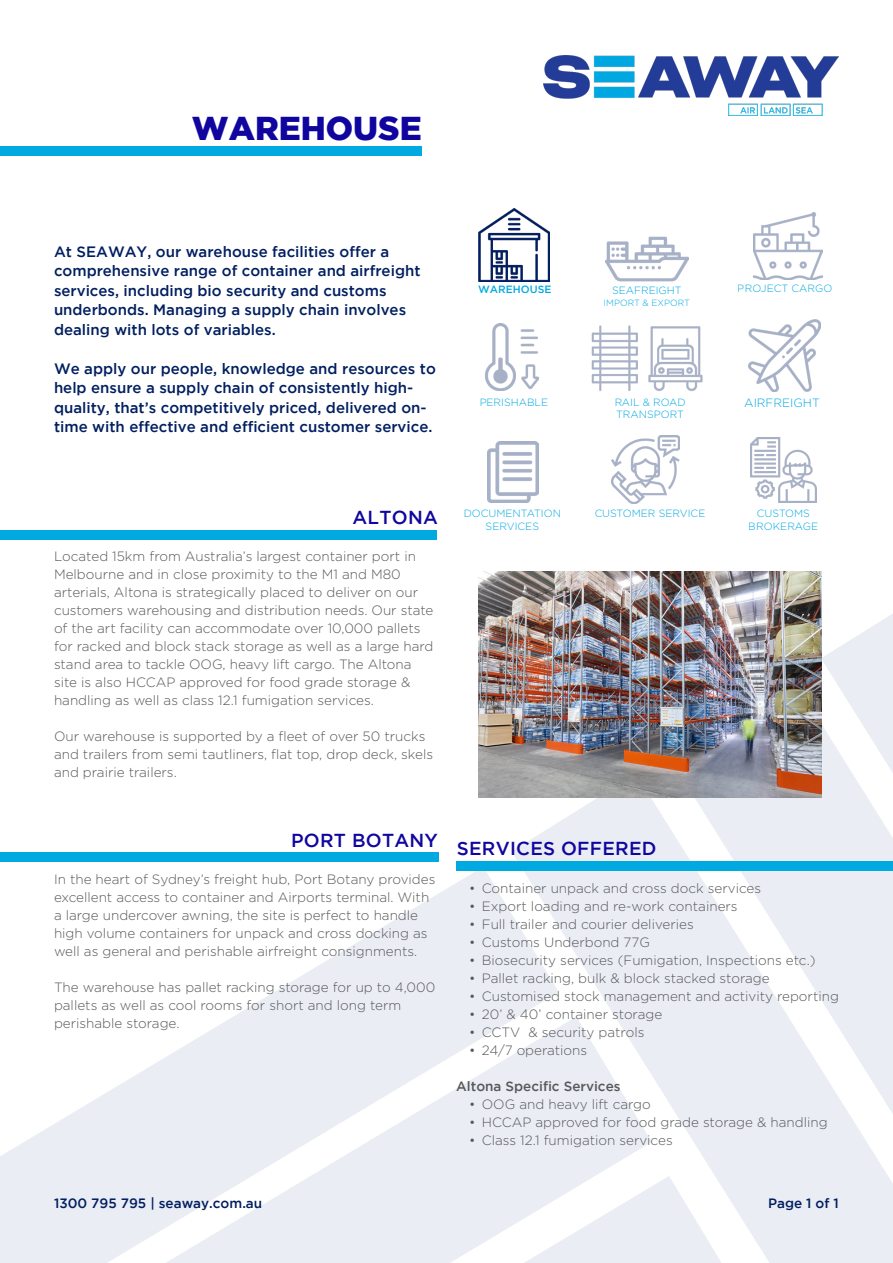
<style>
.page{position:relative;width:893px;height:1263px;background:#fff}
.page>*{position:absolute;margin:0;border:0;box-sizing:border-box;transform-origin:0 0}
.t1{font:900 33px "Gotham";color:#10069f}
.t2{font:500 18.75px "Gotham";letter-spacing:.015em;color:#10069f}
.Paragraph_Style_1{font:500 15px/19.5px "Gotham";color:#001e60}
.Para_Style_80__Black{font:300 13.5px/18px "Gotham";color:#57585a}
.t3{font:500 13.5px "Gotham";color:#001e60}
.Para_Style_80__Black-2{font:500 13.5px "Gotham";color:#57585a}
.t4{font:300 12px "Gotham";color:#00a9e0}
.t5{font:300 10.5px/13.5px "Gotham";color:#00a9e0;text-align:center}
.t6{font:500 10.5px "Gotham";color:#00a9e0}
.t7{font:300 9px "Gotham";color:#00a9e0}
</style>
<div class="page">
<svg style="left:0;top:867px;width:511px;height:396px"></svg>
<svg style="left:110px;top:1016px;width:401px;height:247px;fill:#eaedf4"></svg>
<svg style="left:468px;top:1176px;width:43px;height:87px"></svg>
<svg style="left:821px;top:581px;width:72px;height:95px"></svg>
<svg style="left:821px;top:676px;width:72px;height:98px;fill:#eaedf4"></svg>
<svg style="left:511px;top:774px;width:382px;height:489px;fill:#eaedf4"></svg>
<img style="left:543px;top:55px;width:296px;height:60px">
<div style="left:0;top:146px;width:422px;height:10px;background:#00a9e0"></div>
<img style="left:478px;top:208px;width:71px;height:74px">
<img style="left:606px;top:236px;width:83px;height:46px">
<img style="left:754px;top:212px;width:69px;height:67px">
<img style="left:485px;top:324px;width:55px;height:67px">
<img style="left:748px;top:319px;width:72px;height:72px">
<img style="left:591px;top:325px;width:112px;height:66px">
<img style="left:751px;top:437px;width:65px;height:66px">
<img style="left:488px;top:441px;width:50px;height:61px">
<img style="left:612px;top:435px;width:68px;height:68px">
<div style="left:0;top:530px;width:437px;height:10px;background:#00a9e0"></div>
<div style="left:0;top:852px;width:438px;height:10px;background:#00a9e0"></div>
<div style="left:457px;top:861px;width:436px;height:10px;background:#00a9e0"></div>
<img style="left:478px;top:571px;width:343px;height:227px">
<p class="t1" style="left:192px;top:109px;width:231px">WAREHOUSE</p>
<p class="Paragraph_Style_1" style="left:54px;top:241px;width:368px">At SEAWAY, our warehouse facilities offer a comprehensive range of container and airfreight services, including bio security and customs underbonds. Managing a supply chain involves dealing with lots of variables.</p>
<p class="Paragraph_Style_1" style="left:54px;top:358px;width:383px">We apply our people, knowledge and resources to help ensure a supply chain of consistently high&shy;quality, that’s competitively priced, delivered on&shy;time with effective and efficient customer service.</p>
<p class="t6" style="left:478px;top:283px;width:75px">WAREHOUSE</p>
<p class="t5" style="left:738px;top:281px;width:96px">PROJECT CARGO</p>
<p class="t5" style="left:612px;top:283px;width:71px">SEAFREIGHT</p>
<p class="t7" style="left:604px;top:297px;width:88px">IMPORT &amp; EXPORT</p>
<p class="t5" style="left:479px;top:395px;width:70px">PERISHABLE</p>
<p class="t5" style="left:614px;top:395px;width:73px">RAIL &amp; ROAD</p>
<p class="t4" style="left:744px;top:395px;width:77px">AIRFREIGHT</p>
<p class="t5" style="left:616px;top:407px;width:69px">TRANSPORT</p>
<p class="t2" style="left:353px;top:506px;width:87px">ALTONA</p>
<p class="Para_Style_80__Black" style="left:54px;top:547px;width:381px">Located 15km from Australia’s largest container port in Melbourne and in close proximity to the M1 and M80 arterials, Altona is strategically placed to deliver on our customers warehousing and distribution needs. Our state of the art facility can accommodate over 10,000 pallets for racked and block stack storage as well as a large hard stand area to tackle OOG, heavy lift cargo. The Altona site is also HCCAP approved for food grade storage &amp; handling as well as class 12.1 fumigation services.</p>
<p class="Para_Style_80__Black" style="left:54px;top:727px;width:381px">Our warehouse is supported by a fleet of over 50 trucks and trailers from semi tautliners, flat top, drop deck, skels and prairie trailers.</p>
<p class="t5" style="left:464px;top:506px;width:99px">DOCUMENTATION<br>SERVICES</p>
<p class="t5" style="left:749px;top:506px;width:71px">CUSTOMS<br>BROKERAGE</p>
<p class="t5" style="left:594px;top:506px;width:113px">CUSTOMER SERVICE</p>
<p class="t2" style="left:291px;top:829px;width:148px">PORT BOTANY</p>
<p class="Para_Style_80__Black" style="left:54px;top:870px;width:383px">In the heart of Sydney’s freight hub, Port Botany provides excellent access to container and Airports terminal. With a large undercover awning, the site is perfect to handle high volume containers for unpack and cross docking as well as general and perishable airfreight consignments.</p>
<p class="Para_Style_80__Black" style="left:54px;top:978px;width:383px">The warehouse has pallet racking storage for up to 4,000 pallets as well as cool rooms for short and long term perishable storage.</p>
<p class="t2" style="left:457px;top:838px;width:201px">SERVICES OFFERED</p>
<p class="Para_Style_80__Black" style="left:469px;top:879px;width:294px">• Container unpack and cross dock services</p>
<p class="Para_Style_80__Black" style="left:469px;top:897px;width:270px">• Export loading and re-work containers</p>
<p class="Para_Style_80__Black" style="left:469px;top:915px;width:226px">• Full trailer and courier deliveries</p>
<p class="Para_Style_80__Black" style="left:469px;top:933px;width:182px">• Customs Underbond 77G</p>
<p class="Para_Style_80__Black" style="left:469px;top:951px;width:348px">• Biosecurity services (Fumigation, Inspections etc.)</p>
<p class="Para_Style_80__Black" style="left:469px;top:969px;width:302px">• Pallet racking, bulk &amp; block stacked storage</p>
<p class="Para_Style_80__Black" style="left:469px;top:987px;width:371px">• Customised stock management and activity reporting</p>
<p class="Para_Style_80__Black" style="left:469px;top:1005px;width:195px">• 20’ &amp; 40’ container storage</p>
<p class="Para_Style_80__Black" style="left:469px;top:1023px;width:177px">• CCTV &amp; security patrols</p>
<p class="Para_Style_80__Black" style="left:469px;top:1041px;width:120px">• 24/7 operations</p>
<p class="Para_Style_80__Black-2" style="left:456px;top:1079px;width:166px">Altona Specific Services</p>
<p class="Para_Style_80__Black" style="left:469px;top:1095px;width:183px">• OOG and heavy lift cargo</p>
<p class="Para_Style_80__Black" style="left:469px;top:1113px;width:360px">• HCCAP approved for food grade storage &amp; handling</p>
<p class="Para_Style_80__Black" style="left:469px;top:1131px;width:205px">• Class 12.1 fumigation services</p>
<p class="t3" style="left:54px;top:1195px;width:210px">1300 795 795 | seaway.com.au</p>
<p class="t3" style="left:768px;top:1195px;width:72px">Page 1 of 1</p>
</div>
